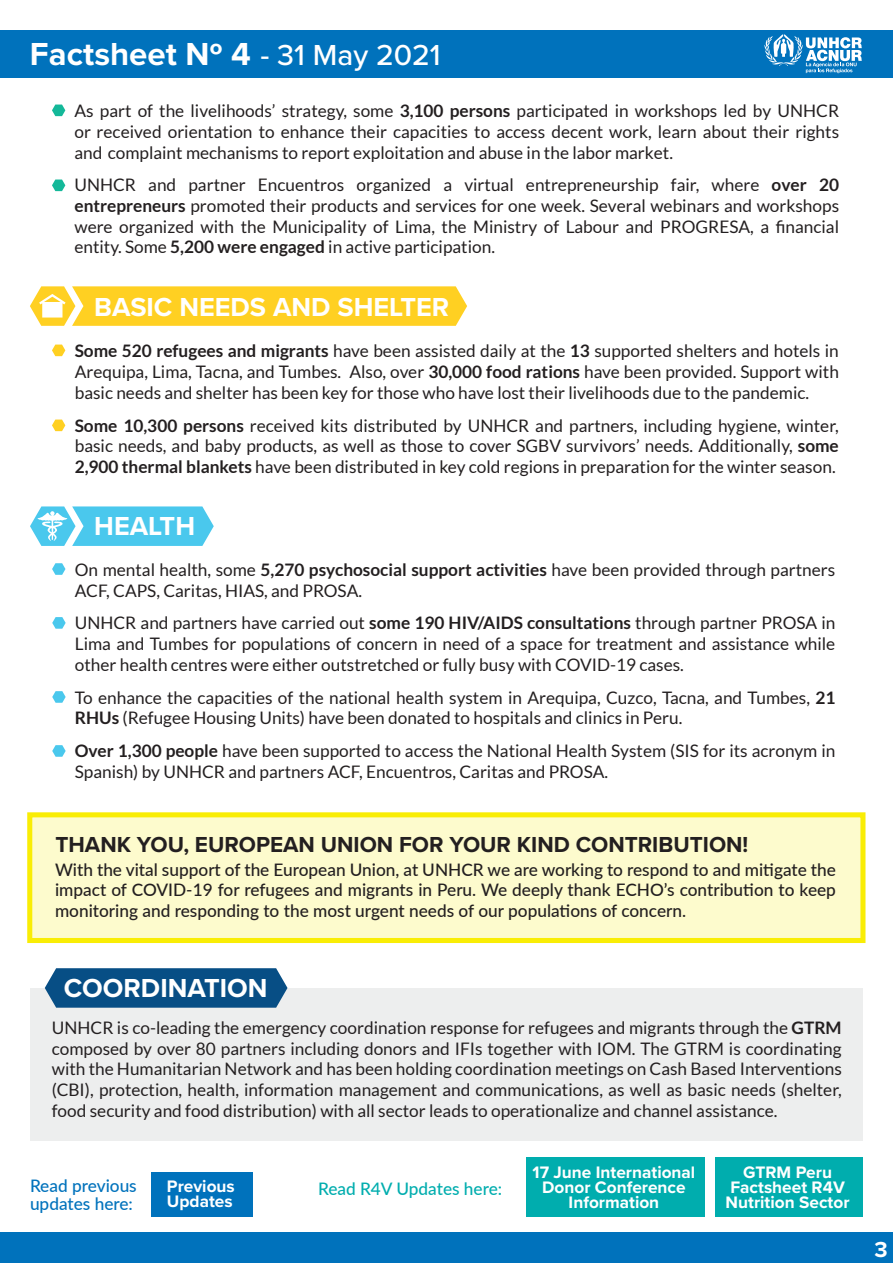
<style>
.page{position:relative;width:893px;height:1263px;background:#fff}
.page>*{position:absolute;margin:0;border:0;box-sizing:border-box;transform-origin:0 0}
.t1{font:700 33px "Proxima Nova";color:#fff}
.t2{font:700 27px "Proxima Nova";color:#fff}
.t3{font:700 22.5px "Proxima Nova";color:#231f20}
.t4{font:700 22.5px "Proxima Nova";color:#fff}
.t5{font:17.25px/20.7px "Lato";color:#231f20;text-align:justify}
.t6{font:500 17.25px/20.7px "Lato";color:#231f20;text-align:justify}
.t7{font:700 17.25px/15px "Proxima Nova";color:#fff;text-align:center}
.t8{font:500 17.25px/18px "Lato";color:#0072bc}
.t9{font:500 17.25px "Lato";color:#00adae}
.s1{font-weight:500;font-size:30px}
.s2{font-weight:700}
</style>
<div class="page">
<div style="left:0;top:30px;width:893px;height:48px;background:#0072bc"></div>
<svg style="left:764px;top:34px;width:98px;height:39px"></svg>
<div style="left:0;top:1233px;width:893px;height:30px;background:#0072bc"></div>
<svg style="left:52px;top:563px;width:13px;height:12px"></svg>
<svg style="left:52px;top:617px;width:14px;height:12px"></svg>
<svg style="left:52px;top:691px;width:14px;height:12px"></svg>
<svg style="left:52px;top:745px;width:14px;height:12px"></svg>
<svg style="left:30px;top:506px;width:184px;height:40px;background:#66d0ef"></svg>
<div style="left:30px;top:815px;width:833px;height:126px;background:#fdfbcd"></div>
<div style="left:27px;top:812px;width:838px;height:131px;border:5px solid #f9ed05"></div>
<div style="left:30px;top:988px;width:833px;height:152px;background:#edeeee"></div>
<svg style="left:45px;top:968px;width:242px;height:40px;background:#14578b"></svg>
<svg style="left:52px;top:345px;width:13px;height:11px"></svg>
<svg style="left:52px;top:420px;width:13px;height:11px"></svg>
<svg style="left:52px;top:105px;width:13px;height:11px"></svg>
<svg style="left:52px;top:180px;width:13px;height:11px"></svg>
<svg style="left:30px;top:286px;width:437px;height:40px;background:#ffd333"></svg>
<div style="left:151px;top:1172px;width:101px;height:44px;background:#0072bc"></div>
<div style="left:526px;top:1157px;width:178px;height:59px;background:#00adae"></div>
<div style="left:715px;top:1157px;width:148px;height:59px;background:#00adae"></div>
<h1 class="t1" style="left:30px;top:29px;width:412px">Factsheet Nº 4 <span class="s1">- 31 May 2021</span></h1>
<p class="t5" style="left:74px;top:101px;width:766px">As part of the livelihoods’ strategy, some <span class="s2">3,100 persons</span> participated in workshops led by UNHCR or received orientation to enhance their capacities to access decent work, learn about their rights and complaint mechanisms to report exploitation and abuse in the labor market.</p>
<p class="t5" style="left:74px;top:175px;width:766px">UNHCR and partner Encuentros organized a virtual entrepreneurship fair, where <span class="s2">over 20 entrepreneurs</span> promoted their products and services for one week. Several webinars and workshops were organized with the Municipality of Lima, the Ministry of Labour and PROGRESA, a financial entity. Some <span class="s2">5,200 were engaged</span> in active participation.</p>
<h2 class="t2" style="left:94px;top:286px;width:357px">BASIC NEEDS AND SHELTER</h2>
<p class="t5" style="left:75px;top:341px;width:766px"><span class="s2">Some 520 refugees and migrants</span> have been assisted daily at the <span class="s2">13</span> supported shelters and hotels in Arequipa, Lima, Tacna, and Tumbes. Also, over <span class="s2">30,000 food rations</span> have been provided. Support with basic needs and shelter has been key for those who have lost their livelihoods due to the pandemic.</p>
<p class="t5" style="left:75px;top:415px;width:766px"><span class="s2">Some 10,300 persons</span> received kits distributed by UNHCR and partners, including hygiene, winter, basic needs, and baby products, as well as those to cover SGBV survivors’ needs. Additionally, <span class="s2">some 2,900 thermal blankets</span> have been distributed in key cold regions in preparation for the winter season.</p>
<h2 class="t2" style="left:94px;top:506px;width:102px">HEALTH</h2>
<p class="t5" style="left:75px;top:559px;width:762px">On mental health, some <span class="s2">5,270 psychosocial support activities</span> have been provided through partners<br>ACF, CAPS, Caritas, HIAS, and PROSA.</p>
<p class="t5" style="left:75px;top:613px;width:762px">UNHCR and partners have carried out <span class="s2">some 190 HIV/AIDS consultations</span> through partner PROSA in Lima and Tumbes for populations of concern in need of a space for treatment and assistance while other health centres were either outstretched or fully busy with COVID-19 cases.</p>
<p class="t5" style="left:75px;top:687px;width:762px">To enhance the capacities of the national health system in Arequipa, Cuzco, Tacna, and Tumbes, <span class="s2">21<br>RHUs</span> (Refugee Housing Units) have been donated to hospitals and clinics in Peru.</p>
<p class="t5" style="left:75px;top:740px;width:762px"><span class="s2">Over 1,300 people</span> have been supported to access the National Health System (SIS for its acronym in<br>Spanish) by UNHCR and partners ACF, Encuentros, Caritas and PROSA.</p>
<h3 class="t3" style="left:55px;top:828px;width:694px">THANK YOU, EUROPEAN UNION FOR YOUR KIND CONTRIBUTION!</h3>
<p class="t6" style="left:55px;top:858px;width:782px">With the vital support of the European Union, at UNHCR we are working to respond to and mitigate the impact of COVID-19 for refugees and migrants in Peru. We deeply thank ECHO’s contribution to keep monitoring and responding to the most urgent needs of our populations of concern.</p>
<h2 class="t2" style="left:64px;top:968px;width:205px">COORDINATION</h2>
<p class="t5" style="left:52px;top:1017px;width:791px">UNHCR is co-leading the emergency coordination response for refugees and migrants through the <span class="s2">GTRM </span>composed by over 80 partners including donors and IFIs together with IOM. The GTRM is coordinating with the Humanitarian Network and has been holding coordination meetings on Cash Based Interventions (CBI), protection, health, information management and communications, as well as basic needs (shelter, food security and food distribution) with all sector leads to operationalize and channel assistance.</p>
<p class="t8" style="left:30px;top:1176px;width:108px">Read previous updates here:</p>
<p class="t9" style="left:318px;top:1176px;width:186px">Read R4V Updates here:</p>
<p class="t7" style="left:167px;top:1178px;width:69px;text-align:left">Previous<br>Updates</p>
<p class="t7" style="left:533px;top:1164px;width:164px">17 June International<br>Donor Conference<br>Information</p>
<p class="t7" style="left:726px;top:1164px;width:125px">GTRM Peru<br>Factsheet R4V<br>Nutrition Sector</p>
<h3 class="t4" style="left:874px;top:1232px;width:15px">3</h3>
</div>
